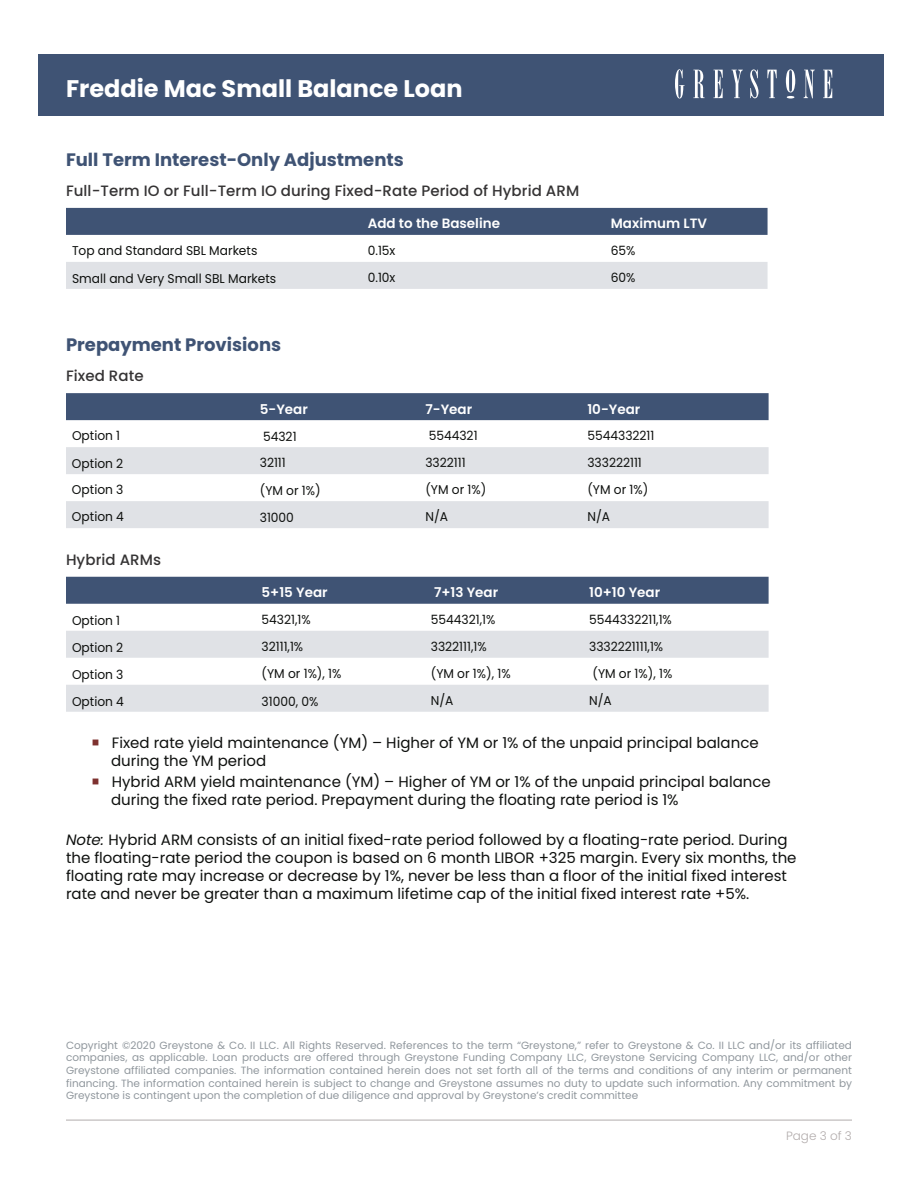
<style>
.page{position:relative;width:918px;height:1188px;background:#fff}
.page>*{position:absolute;margin:0;border:0;box-sizing:border-box;transform-origin:0 0}
.t1{font:700 24px "Poppins";color:#fff}
.t2{font:700 18px "Poppins";color:#3f5374}
.t3{font:15px/18px "Poppins";color:#0e100e}
.t4{font:500 15px "Poppins";letter-spacing:.005em;color:#353334}
.t5{font:600 13.5px "Poppins";color:#fff}
.t6{font:12.75px "Poppins";color:#0e100e;scale:.96 1}
.t7{font:300 12px "Poppins";color:#b2acac}
.t8{font:10.5px/12.6px "Poppins";color:#90979d;text-align:justify}
.s1{font-style:italic}
</style>
<div class="page">
<hr style="left:66px;top:1120px;width:786px;height:1px;background:#b2acac">
<div style="left:38px;top:54px;width:846px;height:62px;background:#3f5374"></div>
<svg style="left:675px;top:69px;width:157px;height:30px"></svg>
<div style="left:66px;top:208px;width:702px;height:27px;background:#3f5374"></div>
<div style="left:66px;top:262px;width:702px;height:27px;background:#e0e2e6"></div>
<div style="left:66px;top:393px;width:703px;height:27px;background:#3f5374"></div>
<svg style="left:66px;top:447px;width:703px;height:81px;fill:#e0e2e6"></svg>
<div style="left:66px;top:577px;width:703px;height:27px;background:#3f5374"></div>
<svg style="left:66px;top:631px;width:703px;height:81px;fill:#e0e2e6"></svg>
<h1 class="t1" style="left:66px;top:75px;width:398px">Freddie Mac Small Balance Loan</h1>
<h2 class="t2" style="left:66px;top:149px;width:339px">Full Term Interest-Only Adjustments</h2>
<h3 class="t4" style="left:66px;top:182px;width:515px">Full-Term IO or Full-Term IO during Fixed-Rate Period of Hybrid ARM</h3>
<p class="t5" style="left:368px;top:216px;width:134px">Add to the Baseline</p>
<p class="t5" style="left:611px;top:216px;width:98px">Maximum LTV</p>
<p class="t6" style="left:72px;top:243px;width:195px">Top and Standard SBL Markets</p>
<p class="t6" style="left:368px;top:243px;width:30px">0.15x</p>
<p class="t6" style="left:611px;top:243px;width:27px">65%</p>
<p class="t6" style="left:72px;top:271px;width:214px">Small and Very Small SBL Markets</p>
<p class="t6" style="left:368px;top:270px;width:30px">0.10x</p>
<p class="t6" style="left:611px;top:270px;width:27px">60%</p>
<h2 class="t2" style="left:66px;top:334px;width:217px">Prepayment Provisions</h2>
<h3 class="t4" style="left:66px;top:367px;width:79px">Fixed Rate</h3>
<p class="t5" style="left:260px;top:401px;width:50px">5-Year</p>
<p class="t5" style="left:425px;top:401px;width:48px">7-Year</p>
<p class="t5" style="left:587px;top:401px;width:55px">10-Year</p>
<p class="t6" style="left:72px;top:428px;width:52px">Option 1</p>
<p class="t6" style="left:263px;top:429px;width:36px">54321</p>
<p class="t6" style="left:429px;top:428px;width:52px">5544321</p>
<p class="t6" style="left:587px;top:428px;width:71px">5544332211</p>
<p class="t6" style="left:72px;top:456px;width:55px">Option 2</p>
<p class="t6" style="left:260px;top:455px;width:29px">32111</p>
<p class="t6" style="left:425px;top:455px;width:43px">3322111</p>
<p class="t6" style="left:587px;top:455px;width:58px">333222111</p>
<p class="t6" style="left:72px;top:482px;width:55px">Option 3</p>
<p class="t6" style="left:260px;top:483px;width:65px">(YM or 1%)</p>
<p class="t6" style="left:425px;top:482px;width:65px">(YM or 1%)</p>
<p class="t6" style="left:587px;top:482px;width:65px">(YM or 1%)</p>
<p class="t6" style="left:72px;top:509px;width:56px">Option 4</p>
<p class="t6" style="left:260px;top:510px;width:37px">31000</p>
<p class="t6" style="left:425px;top:509px;width:25px">N/A</p>
<p class="t6" style="left:587px;top:509px;width:25px">N/A</p>
<h3 class="t4" style="left:66px;top:551px;width:97px">Hybrid ARMs</h3>
<p class="t5" style="left:262px;top:585px;width:68px">5+15 Year</p>
<p class="t5" style="left:434px;top:585px;width:66px">7+13 Year</p>
<p class="t5" style="left:589px;top:585px;width:73px">10+10 Year</p>
<p class="t6" style="left:72px;top:613px;width:52px">Option 1</p>
<p class="t6" style="left:262px;top:612px;width:53px">54321,1%</p>
<p class="t6" style="left:431px;top:612px;width:69px">5544321,1%</p>
<p class="t6" style="left:589px;top:612px;width:88px">5544332211,1%</p>
<p class="t6" style="left:72px;top:640px;width:55px">Option 2</p>
<p class="t6" style="left:262px;top:639px;width:45px">32111,1%</p>
<p class="t6" style="left:431px;top:639px;width:60px">3322111,1%</p>
<p class="t6" style="left:589px;top:639px;width:79px">3332221111,1%</p>
<p class="t6" style="left:72px;top:667px;width:55px">Option 3</p>
<p class="t6" style="left:262px;top:666px;width:85px">(YM or 1%), 1%</p>
<p class="t6" style="left:431px;top:666px;width:85px">(YM or 1%), 1%</p>
<p class="t6" style="left:592px;top:666px;width:85px">(YM or 1%), 1%</p>
<p class="t6" style="left:72px;top:694px;width:56px">Option 4</p>
<p class="t6" style="left:262px;top:694px;width:61px">31000, 0%</p>
<p class="t6" style="left:431px;top:693px;width:25px">N/A</p>
<p class="t6" style="left:589px;top:693px;width:25px">N/A</p>
<h3 class="t3" style="left:111px;top:734px;width:649px">Fixed rate yield maintenance (YM) – Higher of YM or 1% of the unpaid principal balance during the YM period</h3>
<h3 class="t3" style="left:111px;top:773px;width:661px">Hybrid ARM yield maintenance (YM) – Higher of YM or 1% of the unpaid principal balance during the fixed rate period. Prepayment during the floating rate period is 1%</h3>
<p class="t3" style="left:66px;top:831px;width:732px"><span class="s1">Note:</span> Hybrid ARM consists of an initial fixed-rate period followed by a floating-rate period. During the floating-rate period the coupon is based on 6 month LIBOR +325 margin. Every six months, the floating rate may increase or decrease by 1%, never be less than a floor of the initial fixed interest rate and never be greater than a maximum lifetime cap of the initial fixed interest rate +5%.</p>
<p class="t8" style="left:66px;top:1039px;width:788px">Copyright ©2020 Greystone &amp; Co. II LLC. All Rights Reserved. References to the term “Greystone,” refer to Greystone &amp; Co. II LLC and/or its affiliated companies, as applicable. Loan products are offered through Greystone Funding Company LLC, Greystone Servicing Company LLC, and/or other Greystone affiliated companies. The information contained herein does not set forth all of the terms and conditions of any interim or permanent financing. The information contained herein is subject to change and Greystone assumes no duty to update such information. Any commitment by Greystone is contingent upon the completion of due diligence and approval by Greystone’s credit committee</p>
<p class="t7" style="left:786px;top:1129px;width:67px">Page 3 of 3</p>
</div>
